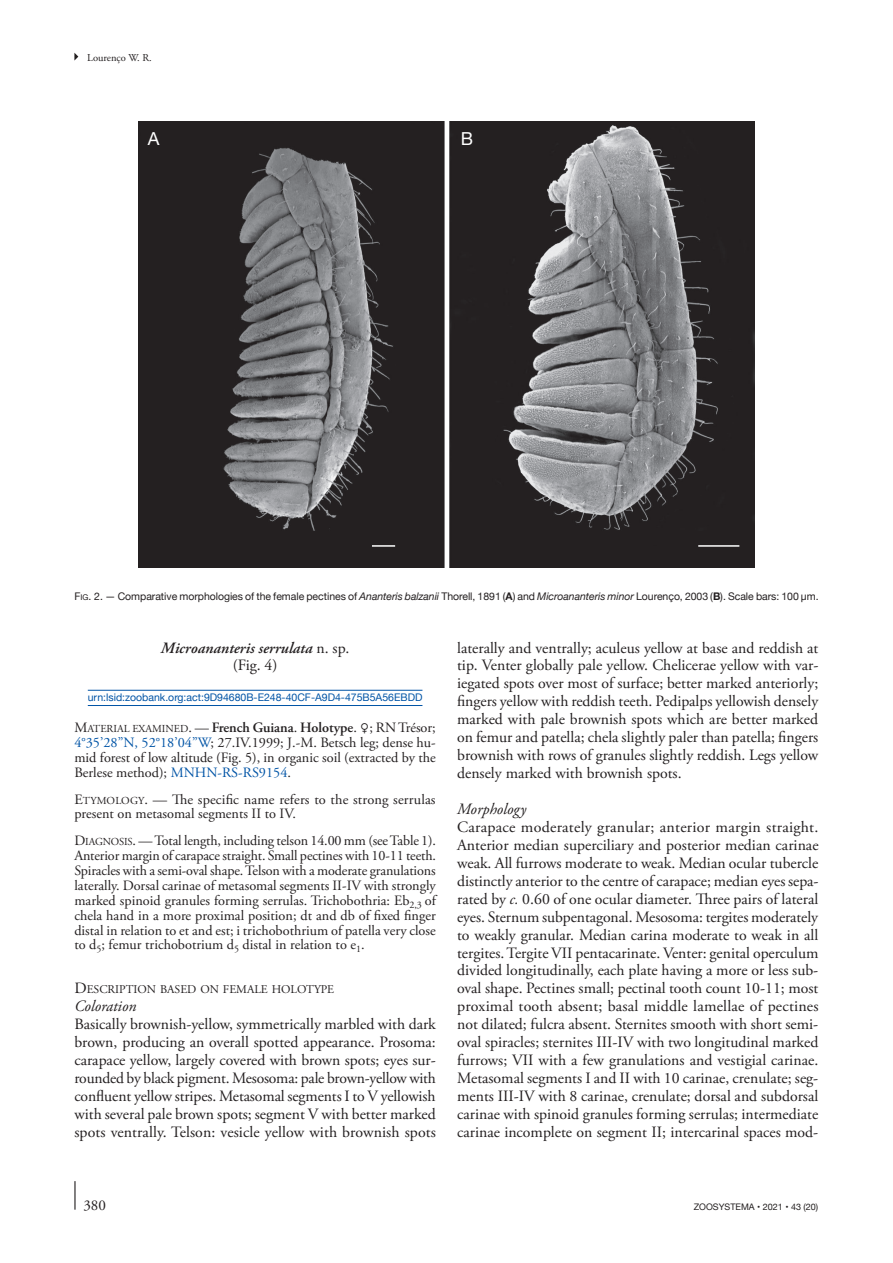
<style>
.page{position:relative;width:893px;height:1263px;background:#fff}
.page>*{position:absolute;margin:0;border:0;box-sizing:border-box;transform-origin:0 0}
.t1{font:18px "Helvetica Neue";color:#fff}
.t2{font:15.75px/18px "Adobe Garamond Pro";color:#231f20;text-align:justify}
.t3{font:italic 600 15.75px/18px "Adobe Garamond Pro";color:#231f20;text-align:center}
.t4{font:italic 15.75px "Adobe Garamond Pro";color:#231f20}
.t5{font:15px "Adobe Garamond Pro";color:#231f20}
.t6{font:14.25px/14.9px "Adobe Garamond Pro";color:#231f20;text-align:justify}
.t7{font:11.85px "Adobe Garamond";color:#231f20}
.t8{font:10.5px "Helvetica Neue";letter-spacing:-.005em;color:#231f20}
.t9{font:10.5px "Helvetica Neue";color:#0154a6}
.t10{font:10.5px "Adobe Garamond Pro";color:#231f20}
.t11{font:9px "Helvetica Neue";color:#231f20}
.s1{font-style:inherit}
.s2{font-size:7.8px}
.s3{font-style:italic}
.s4{font-weight:700}
.s5{font-weight:400;font-style:normal}
.s6{font-family:"Adobe Garamond"}
.s7{font-family:"Adobe Garamond";font-size:10.65px}
.s8{font-weight:600}
.s9{color:#0154a6}
.s10{font-size:15.75px}
</style>
<div class="page">
<hr style="left:74px;top:1181px;width:2px;height:29px;background:#231f20">
<svg style="left:74px;top:53px;width:4px;height:8px"></svg>
<hr style="left:88px;top:690px;width:334px;height:1px;background:#0154a6">
<hr style="left:88px;top:705px;width:334px;height:1px;background:#0154a6">
<img style="left:138px;top:122px;width:617px;height:445px">
<hr style="left:372px;top:545px;width:23px;height:2px;background:#fff">
<hr style="left:698px;top:545px;width:41px;height:2px;background:#fff">
<p class="t10" style="left:87px;top:51px;width:66px">Lourenço W. R.</p>
<p class="t1" style="left:148px;top:126px;width:13px">A</p>
<p class="t1" style="left:461px;top:126px;width:14px">B</p>
<p class="t8" style="left:74px;top:589px;width:746px"><span class="s1">F</span><span class="s2">ig</span><span class="s1">. 2</span>. — Comparative morphologies of the female pectines of <span class="s3">Ananteris balzanii</span> Thorell, 1891 (<span class="s4">A</span>) and <span class="s3">Microananteris minor</span> Lourenço, 2003 (<span class="s4">B</span>). Scale bars: 100 μm.</p>
<p class="t3" style="left:161px;top:639px;width:190px">Microananteris serrulata <span class="s5">n. sp. (Fig. 4)</span></p>
<p class="t9" style="left:88px;top:690px;width:336px">urn:lsid:zoobank.org:act:9D94680B-E248-40CF-A9D4-475B5A56EBDD</p>
<p class="t6" style="left:74px;top:721px;width:363px"><span class="s6">M</span><span class="s7">ATERIAL EXAMINED</span>. — <span class="s8">French Guiana</span>. <span class="s8">Holotype</span>. ♀; RN Trésor; <span class="s9">4°35’28”N, 52°18’04”W</span>; 27.IV.1999; J.-M. Betsch leg; dense hu&shy;mid forest of low altitude (Fig. 5), in organic soil (extracted by the Berlese method); <span class="s9">MNHN-RS-RS9154</span>.</p>
<p class="t6" style="left:74px;top:792px;width:363px"><span class="s6">E</span><span class="s7">TYMOLOGY</span>. — The specific name refers to the strong serrulas present on metasomal segments II to IV.</p>
<p class="t6" style="left:74px;top:834px;width:363px"><span class="s6">D</span><span class="s7">IAGNOSIS</span>. — Total length, including telson 14.00 mm (see Table 1).<br>Anterior margin of carapace straight. Small pectines with 10-11 teeth.<br>Spiracles with a semi-oval shape. Telson with a moderate granulations laterally. Dorsal carinae of metasomal segments II-IV with strongly marked spinoid granules forming serrulas. Trichobothria: Eb<sub>2,3</sub> of chela hand in a more proximal position; dt and db of fixed finger distal in relation to et and est; i trichobothrium of patella very close to d<sub>5</sub>; femur trichobotrium d<sub>5</sub> distal in relation to e<sub>1</sub>.</p>
<p class="t7" style="left:74px;top:983px;width:261px"><span class="s10">D</span>ESCRIPTION BASED ON FEMALE HOLOTYPE</p>
<p class="t4" style="left:74px;top:997px;width:63px">Coloration</p>
<p class="t2" style="left:74px;top:1016px;width:363px">Basically brownish-yellow, symmetrically marbled with dark brown, producing an overall spotted appearance. Prosoma: carapace yellow, largely covered with brown spots; eyes sur&shy;rounded by black pigment. Mesosoma: pale brown-yellow with confluent yellow stripes. Metasomal segments I to V yellowish with several pale brown spots; segment V with better marked spots ventrally. Telson: vesicle yellow with brownish spots</p>
<p class="t2" style="left:457px;top:639px;width:363px">laterally and ventrally; aculeus yellow at base and reddish at tip. Venter globally pale yellow. Chelicerae yellow with var&shy;iegated spots over most of surface; better marked anteriorly; fingers yellow with reddish teeth. Pedipalps yellowish densely marked with pale brownish spots which are better marked on femur and patella; chela slightly paler than patella; fingers brownish with rows of granules slightly reddish. Legs yellow densely marked with brownish spots.</p>
<p class="t4" style="left:457px;top:799px;width:70px">Morphology</p>
<p class="t2" style="left:457px;top:818px;width:363px">Carapace moderately granular; anterior margin straight.<br>Anterior median superciliary and posterior median carinae weak. All furrows moderate to weak. Median ocular tubercle distinctly anterior to the centre of carapace; median eyes sepa&shy;rated by <span class="s3">c.</span> 0.60 of one ocular diameter. Three pairs of lateral eyes. Sternum subpentagonal. Mesosoma: tergites moderately to weakly granular. Median carina moderate to weak in all tergites. Tergite VII pentacarinate. Venter: genital operculum divided longitudinally, each plate having a more or less sub&shy;oval shape. Pectines small; pectinal tooth count 10-11; most proximal tooth absent; basal middle lamellae of pectines not dilated; fulcra absent. Sternites smooth with short semi&shy;oval spiracles; sternites III-IV with two longitudinal marked furrows; VII with a few granulations and vestigial carinae.<br>Metasomal segments I and II with 10 carinae, crenulate; seg&shy;ments III-IV with 8 carinae, crenulate; dorsal and subdorsal carinae with spinoid granules forming serrulas; intermediate carinae incomplete on segment II; intercarinal spaces mod-</p>
<p class="t5" style="left:83px;top:1196px;width:24px">380</p>
<p class="t11" style="left:694px;top:1200px;width:126px">ZOOSYSTEMA • 2021 • 43 (20)</p>
</div>
